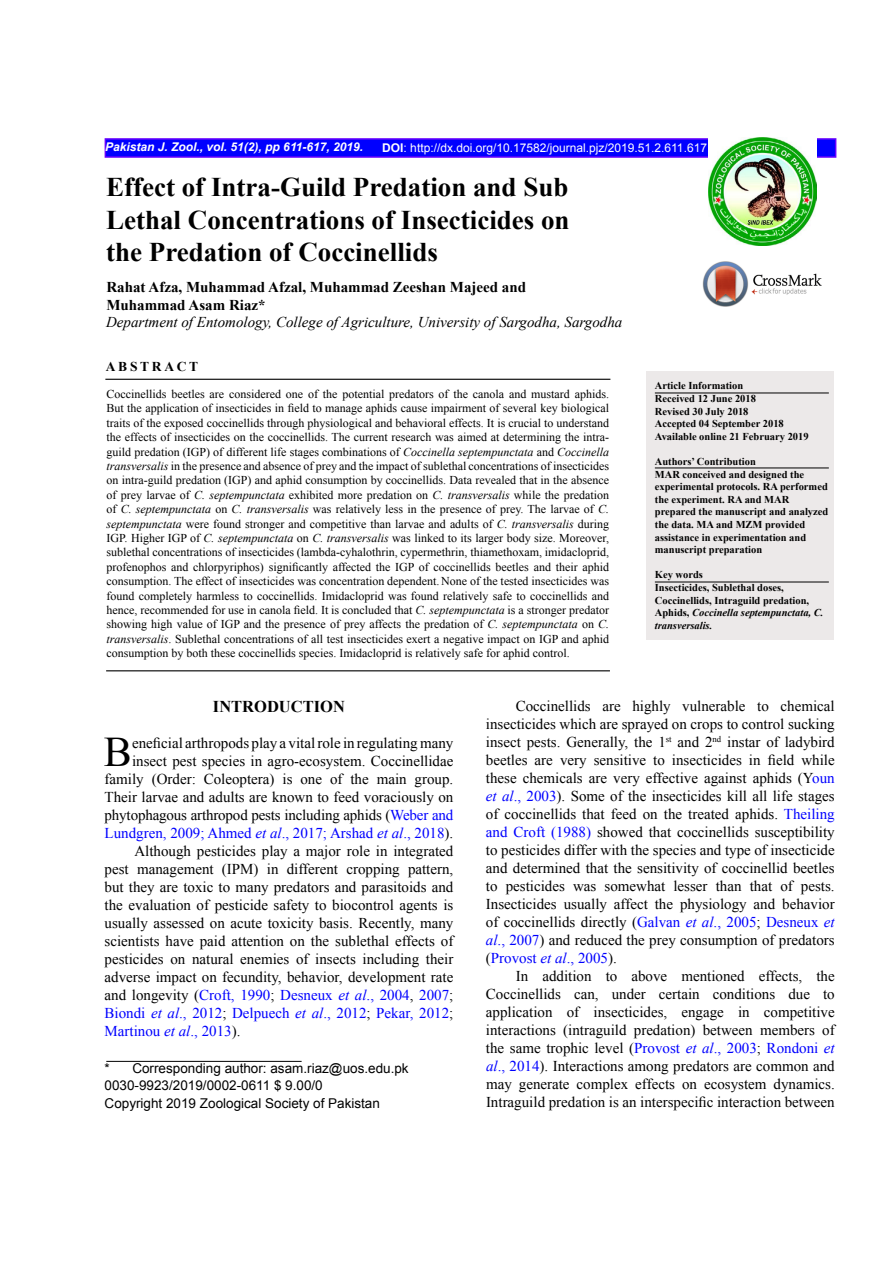
<style>
.page{position:relative;width:893px;height:1263px;background:#fff}
.page>*{position:absolute;margin:0;border:0;box-sizing:border-box;transform-origin:0 0}
.t1{font:42.15px "Times New Roman";color:#000}
.t2{font:700 27px/32.4px "Times New Roman";color:#000;text-align:justify}
.t3{font:700 16.5px "Times New Roman";color:#000}
.t4{font:15px/18px "Times New Roman";color:#000;text-align:justify}
.t5{font:15px "Times New Roman";color:#00f}
.t6{font:italic 15px "Times New Roman";color:#000}
.t7{font:700 15px/18px "Times New Roman";color:#000}
.t8{font:13.5px/16.2px "Arial";color:#000}
.t9{font:700 13.5px "Times New Roman";letter-spacing:.2em;color:#000}
.t10{font:12px/14.4px "Times New Roman";color:#000;text-align:justify}
.t11{font:12px "Arial";color:#fff}
.t12{font:italic 700 12px "Arial";color:#fff}
.t13{font:700 10.5px/12.6px "Times New Roman";color:#000}
.s1{font-weight:700}
.s2{font-style:italic}
.s3{color:#00f}
.s4{color:#000}
.s5{font-style:italic;color:#00f}
</style>
<div class="page">
<img style="left:702px;top:261px;width:120px;height:45px">
<div style="left:105px;top:138px;width:731px;height:20px;background:#00f;border:2px solid #60f"></div>
<img style="left:708px;top:138px;width:108px;height:108px">
<div style="left:646px;top:371px;width:187px;height:269px;background:#ece9e9"></div>
<hr style="left:655px;top:468px;width:174px;height:1px;background:#000">
<hr style="left:105px;top:379px;width:505px;height:1px;background:#000">
<hr style="left:106px;top:670px;width:504px;height:1px;background:#000">
<hr style="left:655px;top:393px;width:174px;height:1px;background:#000">
<hr style="left:106px;top:1061px;width:196px;height:1px;background:#000">
<hr style="left:655px;top:582px;width:174px;height:1px;background:#000">
<p class="t12" style="left:105px;top:139px;width:259px">Pakistan J. Zool., vol. 51(2), pp 611-617, 2019.</p>
<p class="t11" style="left:382px;top:140px;width:326px"><span class="s1">DOI</span>: http://dx.doi.org/10.17582/journal.pjz/2019.51.2.611.617</p>
<h2 class="t2" style="left:106px;top:171px;width:465px">Effect of Intra-Guild Predation and Sub Lethal Concentrations of Insecticides on the Predation of Coccinellids</h2>
<p class="t7" style="left:106px;top:278px;width:421px">Rahat Afza, Muhammad Afzal, Muhammad Zeeshan Majeed and<br>Muhammad Asam Riaz*</p>
<p class="t6" style="left:106px;top:311px;width:518px">Department of Entomology, College of Agriculture, University of Sargodha, Sargodha</p>
<p class="t9" style="left:106px;top:357px;width:94px">ABSTRACT</p>
<p class="t10" style="left:107px;top:387px;width:504px">Coccinellids beetles are considered one of the potential predators of the canola and mustard aphids.<br>But the application of insecticides in field to manage aphids cause impairment of several key biological traits of the exposed coccinellids through physiological and behavioral effects. It is crucial to understand the effects of insecticides on the coccinellids. The current research was aimed at determining the intra&shy;guild predation (IGP) of different life stages combinations of <span class="s2">Coccinella septempunctata</span> and <span class="s2">Coccinella transversalis</span> in the presence and absence of prey and the impact of sublethal concentrations of insecticides on intra-guild predation (IGP) and aphid consumption by coccinellids. Data revealed that in the absence of prey larvae of <span class="s2">C. septempunctata</span> exhibited more predation on <span class="s2">C. transversalis</span> while the predation of <span class="s2">C. septempunctata</span> on <span class="s2">C. transversalis</span> was relatively less in the presence of prey. The larvae of <span class="s2">C. septempunctata</span> were found stronger and competitive than larvae and adults of <span class="s2">C. transversalis</span> during IGP. Higher IGP of <span class="s2">C. septempunctata</span> on <span class="s2">C. transversalis</span> was linked to its larger body size. Moreover, sublethal concentrations of insecticides (lambda-cyhalothrin, cypermethrin, thiamethoxam, imidacloprid, profenophos and chlorpyriphos) significantly affected the IGP of coccinellids beetles and their aphid consumption. The effect of insecticides was concentration dependent.None of the tested insecticides was found completely harmless to coccinellids. Imidacloprid was found relatively safe to coccinellids and hence, recommended for use in canola field. It is concluded that <span class="s2">C. septempunctata</span> is a stronger predator showing high value of IGP and the presence of prey affects the predation of <span class="s2">C. septempunctata</span> on <span class="s2">C. transversalis</span>. Sublethal concentrations of all test insecticides exert a negative impact on IGP and aphid consumption by both these coccinellids species. Imidacloprid is relatively safe for aphid control.</p>
<p class="t13" style="left:655px;top:379px;width:155px">Article Information<br>Received 12 June 2018<br>Revised 30 July 2018<br>Accepted 04 September 2018<br>Available online 21 February 2019</p>
<p class="t13" style="left:655px;top:455px;width:175px">Authors’ Contribution<br>MAR conceived and designed the experimental protocols. RA performed the experiment. RA and MAR prepared the manuscript and analyzed the data. MA and MZM provided assistance in experimentation and manuscript preparation</p>
<p class="t13" style="left:655px;top:568px;width:170px">Key words<br>Insecticides, Sublethal doses,<br>Coccinellids, Intraguild predation,<br>Aphids, <span class="s2">Coccinella septempunctata, C. transversalis.</span></p>
<p class="t3" style="left:213px;top:695px;width:133px">INTRODUCTION</p>
<h1 class="t1" style="left:104px;top:723px;width:30px">B</h1>
<p class="t4" style="left:132px;top:733px;width:323px">eneficial arthropods play a vital role in regulating many</p>
<p class="t4" style="left:132px;top:751px;width:323px">insect pest species in agro-ecosystem. Coccinellidae</p>
<p class="t4" style="left:105px;top:769px;width:350px">family (Order: Coleoptera) is one of the main group.</p>
<p class="t4" style="left:105px;top:787px;width:350px">Their larvae and adults are known to feed voraciously on</p>
<p class="t4" style="left:105px;top:805px;width:350px">phytophagous arthropod pests including aphids (<span class="s3">Weber and</span></p>
<p class="t5" style="left:105px;top:822px;width:350px">Lundgren, 2009; Ahmed <span class="s2">et al</span>., 2017; Arshad <span class="s2">et al</span>., 2018<span class="s4">).</span></p>
<p class="t4" style="left:134px;top:841px;width:320px">Although pesticides play a major role in integrated</p>
<p class="t4" style="left:105px;top:859px;width:350px">pest management (IPM) in different cropping pattern,</p>
<p class="t4" style="left:105px;top:877px;width:350px">but they are toxic to many predators and parasitoids and</p>
<p class="t4" style="left:105px;top:895px;width:350px">the evaluation of pesticide safety to biocontrol agents is</p>
<p class="t4" style="left:105px;top:913px;width:350px">usually assessed on acute toxicity basis. Recently, many</p>
<p class="t4" style="left:105px;top:931px;width:350px">scientists have paid attention on the sublethal effects of</p>
<p class="t4" style="left:105px;top:949px;width:350px">pesticides on natural enemies of insects including their</p>
<p class="t4" style="left:105px;top:967px;width:350px">adverse impact on fecundity, behavior, development rate</p>
<p class="t5" style="left:105px;top:984px;width:350px"><span class="s4">and longevity (</span>Croft, 1990<span class="s4">;</span> Desneux <span class="s2">et al</span>., 2004<span class="s4">,</span> 2007<span class="s4">;</span></p>
<p class="t5" style="left:105px;top:1002px;width:350px">Biondi <span class="s2">et al</span>., 2012<span class="s4">;</span> Delpuech <span class="s2">et al</span>., 2012<span class="s4">;</span> Pekar, 2012<span class="s4">;</span></p>
<p class="t5" style="left:105px;top:1020px;width:137px">Martinou <span class="s2">et al</span>., 2013<span class="s4">).</span></p>
<p class="t8" style="left:105px;top:1061px;width:306px">* Corresponding author: asam.riaz@uos.edu.pk<br>0030-9923/2019/0002-0611 $ 9.00/0</p>
<p class="t8" style="left:105px;top:1095px;width:277px">Copyright 2019 Zoological Society of Pakistan</p>
<p class="t4" style="left:486px;top:696px;width:350px;text-indent:30px">Coccinellids are highly vulnerable to chemical insecticides which are sprayed on crops to control sucking insect pests. Generally, the 1<sup>st</sup> and 2<sup>nd</sup> instar of ladybird beetles are very sensitive to insecticides in field while these chemicals are very effective against aphids (Y<span class="s3">oun </span><span class="s5">et al</span><span class="s3">., 2003</span>). Some of the insecticides kill all life stages of coccinellids that feed on the treated aphids. <span class="s3">Theiling and Croft (1988)</span> showed that coccinellids susceptibility to pesticides differ with the species and type of insecticide and determined that the sensitivity of coccinellid beetles to pesticides was somewhat lesser than that of pests.<br>Insecticides usually affect the physiology and behavior of coccinellids directly (<span class="s3">Galvan</span> <span class="s5">et al</span><span class="s3">., 2005</span>; <span class="s3">Desneux</span> <span class="s5">et al</span><span class="s3">., 2007</span>) and reduced the prey consumption of predators (<span class="s3">Provost</span> <span class="s5">et al</span><span class="s3">., 2005</span>).</p>
<p class="t4" style="left:486px;top:966px;width:350px;text-indent:30px">In addition to above mentioned effects, the Coccinellids can, under certain conditions due to application of insecticides, engage in competitive interactions (intraguild predation) between members of the same trophic level (<span class="s3">Provost</span> <span class="s5">et al</span><span class="s3">., 2003</span>; <span class="s3">Rondoni</span> <span class="s5">et al</span><span class="s3">., 2014</span>). Interactions among predators are common and may generate complex effects on ecosystem dynamics.<br>Intraguild predation is an interspecific interaction between</p>
</div>
